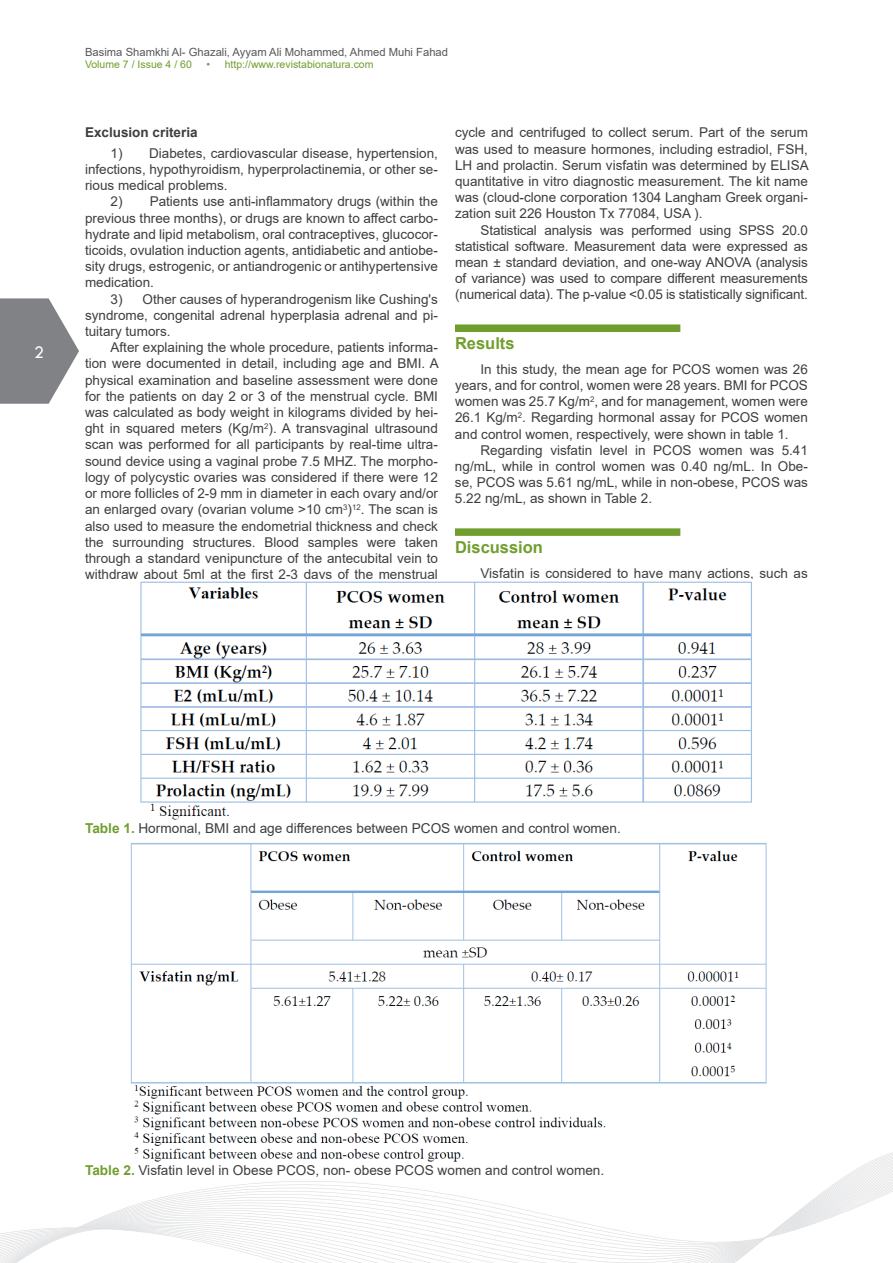
<style>
.page{position:relative;width:893px;height:1263px;background:#fff}
.page>*{position:absolute;margin:0;border:0;box-sizing:border-box;transform-origin:0 0}
.t1{font:18px "Tw Cen";color:#fff}
.t2{font:700 16.5px "Arial";color:#709e2e}
.t3{font:13.65px "Arial";color:#3e3e3f}
.t4{font:13.5px/16.2px "Arial";color:#3e3e3f;text-align:justify}
.t5{font:700 13.5px "Arial";color:#3e3e3f}
.t6{font:11.25px "Arial";color:#57585a}
.t7{font:10.5px "Arial";color:#709e2e}
.s1{font-weight:700;color:#709e2e}
</style>
<div class="page">
<svg style="left:0;top:298px;width:79px;height:106px"></svg>
<svg style="left:0;top:1152px;width:893px;height:111px"></svg>
<div style="left:455px;top:324px;width:225px;height:8px;background:#709e2e"></div>
<div style="left:455px;top:528px;width:225px;height:8px;background:#709e2e"></div>
<img style="left:140px;top:581px;width:612px;height:239px">
<img style="left:122px;top:843px;width:649px;height:322px">
<h1 class="t1" style="left:34px;top:341px;width:11px">2</h1>
<p class="t6" style="left:85px;top:44px;width:365px">Basima Shamkhi Al- Ghazali, Ayyam Ali Mohammed, Ahmed Muhi Fahad</p>
<p class="t7" style="left:85px;top:57px;width:108px">Volume 7 / Issue 4 / 60</p>
<p class="t7" style="left:206px;top:57px;width:169px">• http://www.revistabionatura.com</p>
<p class="t5" style="left:85px;top:123px;width:114px">Exclusion criteria</p>
<p class="t4" style="left:85px;top:145px;width:354px;text-indent:26px">1) Diabetes, cardiovascular disease, hypertension, infections, hypothyroidism, hyperprolactinemia, or other se&shy;rious medical problems.</p>
<p class="t4" style="left:85px;top:194px;width:354px;text-indent:26px">2) Patients use anti-inflammatory drugs (within the previous three months), or drugs are known to affect carbo&shy;hydrate and lipid metabolism, oral contraceptives, glucocor&shy;ticoids, ovulation induction agents, antidiabetic and antiobe&shy;sity drugs, estrogenic, or antiandrogenic or antihypertensive medication.</p>
<p class="t4" style="left:85px;top:291px;width:354px;text-indent:26px">3) Other causes of hyperandrogenism like Cushing's syndrome, congenital adrenal hyperplasia adrenal and pi&shy;tuitary tumors.</p>
<p class="t4" style="left:85px;top:339px;width:355px;text-indent:26px">After explaining the whole procedure, patients informa&shy;tion were documented in detail, including age and BMI. A physical examination and baseline assessment were done for the patients on day 2 or 3 of the menstrual cycle. BMI was calculated as body weight in kilograms divided by hei&shy;ght in squared meters (Kg/m<sup>2</sup>). A transvaginal ultrasound scan was performed for all participants by real-time ultra&shy;sound device using a vaginal probe 7.5 MHZ. The morpho&shy;logy of polycystic ovaries was considered if there were 12 or more follicles of 2-9 mm in diameter in each ovary and/or an enlarged ovary (ovarian volume &gt;10 cm<sup>3</sup>)<sup>12</sup>. The scan is also used to measure the endometrial thickness and check the surrounding structures. Blood samples were taken through a standard venipuncture of the antecubital vein to withdraw about 5ml at the first 2-3 days of the menstrual</p>
<p class="t4" style="left:455px;top:124px;width:355px">cycle and centrifuged to collect serum. Part of the serum was used to measure hormones, including estradiol, FSH, LH and prolactin. Serum visfatin was determined by ELISA quantitative in vitro diagnostic measurement. The kit name was (cloud-clone corporation 1304 Langham Greek organi&shy;zation suit 226 Houston Tx 77084, USA ).</p>
<p class="t4" style="left:455px;top:222px;width:354px;text-indent:26px">Statistical analysis was performed using SPSS 20.0 statistical software. Measurement data were expressed as mean ± standard deviation, and one-way ANOVA (analysis of variance) was used to compare different measurements (numerical data). The p-value &lt;0.05 is statistically significant.</p>
<p class="t2" style="left:455px;top:332px;width:61px">Results</p>
<p class="t4" style="left:455px;top:361px;width:354px;text-indent:26px">In this study, the mean age for PCOS women was 26 years, and for control, women were 28 years. BMI for PCOS women was 25.7 Kg/m<sup>2</sup>, and for management, women were 26.1 Kg/m<sup>2</sup>. Regarding hormonal assay for PCOS women and control women, respectively, were shown in table 1.</p>
<p class="t4" style="left:455px;top:442px;width:354px;text-indent:26px">Regarding visfatin level in PCOS women was 5.41 ng/mL, while in control women was 0.40 ng/mL. In Obe&shy;se, PCOS was 5.61 ng/mL, while in non-obese, PCOS was 5.22 ng/mL, as shown in Table 2.</p>
<p class="t2" style="left:455px;top:535px;width:90px">Discussion</p>
<p class="t4" style="left:480px;top:565px;width:329px">Visfatin is considered to have many actions, such as</p>
<p class="t3" style="left:85px;top:818px;width:537px"><span class="s1">Table 1.</span> Hormonal, BMI and age differences between PCOS women and control women.</p>
<p class="t3" style="left:85px;top:1161px;width:521px"><span class="s1">Table 2.</span> Visfatin level in Obese PCOS, non- obese PCOS women and control women.</p>
</div>
